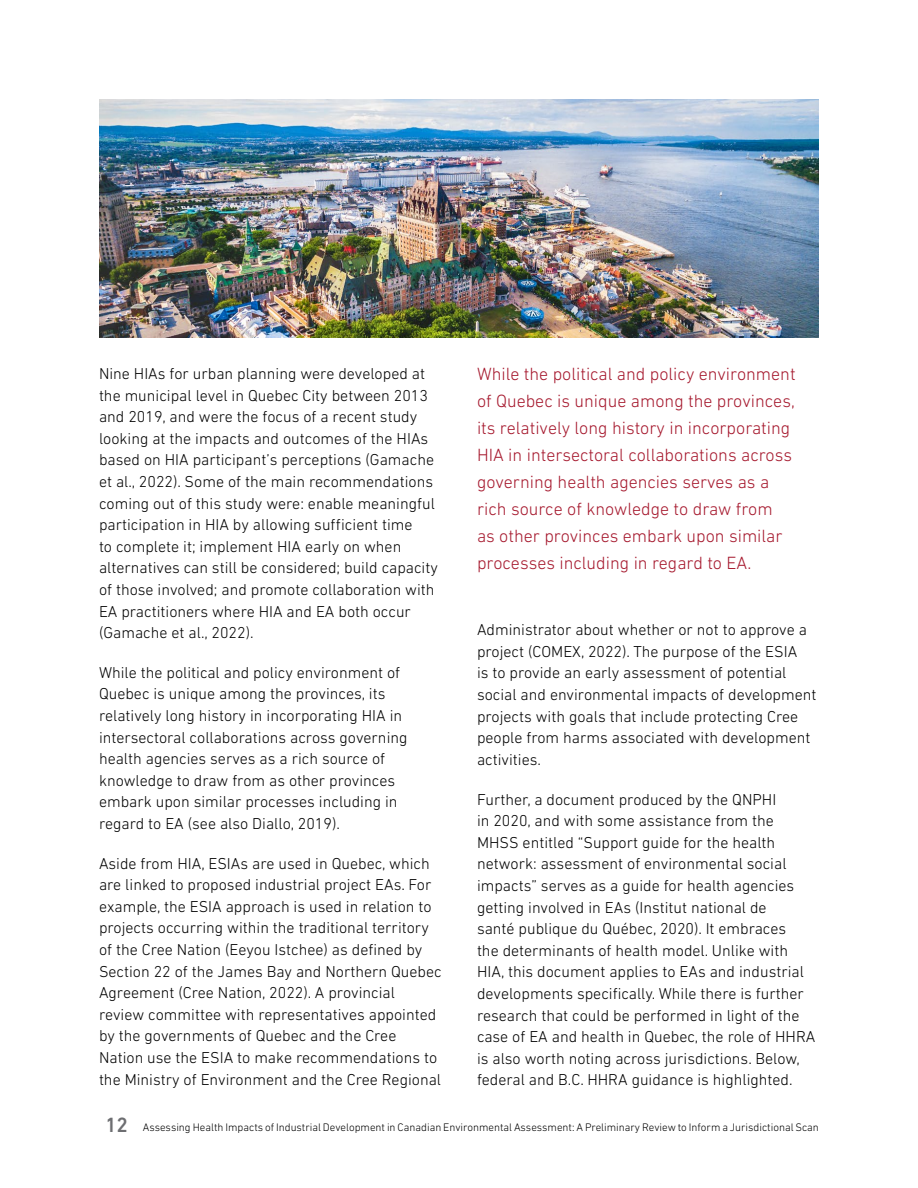
<style>
.page{position:relative;width:918px;height:1188px;background:#fff}
.page>*{position:absolute;margin:0;border:0;box-sizing:border-box;transform-origin:0 0}
.t1{font:300 18px/26.8px "DIN Next LT Pro";color:#a6192e}
.t2{font:300 16.05px/21.6px "DIN Next LT Pro";color:#000}
.t3{font:300 11.1px "DIN Next LT Pro";color:#000}
.s1{font-weight:500;font-size:21px;color:#6d6e71}
</style>
<div class="page">
<img style="left:99px;top:99px;width:720px;height:239px">
<p class="t2" style="left:99px;top:363px;width:340px">Nine HIAs for urban planning were developed at the municipal level in Quebec City between 2013 and 2019, and were the focus of a recent study looking at the impacts and outcomes of the HIAs based on HIA participant’s perceptions (Gamache et al., 2022). Some of the main recommendations coming out of this study were: enable meaningful participation in HIA by allowing sufficient time<br>to complete it; implement HIA early on when alternatives can still be considered; build capacity of those involved; and promote collaboration with EA practitioners where HIA and EA both occur (Gamache et al., 2022).</p>
<p class="t2" style="left:99px;top:661px;width:310px">While the political and policy environment of Quebec is unique among the provinces, its relatively long history in incorporating HIA in intersectoral collaborations across governing health agencies serves as a rich source of knowledge to draw from as other provinces embark upon similar processes including in regard to EA (see also Diallo, 2019).</p>
<p class="t2" style="left:99px;top:852px;width:344px">Aside from HIA, ESIAs are used in Quebec, which are linked to proposed industrial project EAs. For example, the ESIA approach is used in relation to projects occurring within the traditional territory of the Cree Nation (Eeyou Istchee) as defined by Section 22 of the James Bay and Northern Quebec Agreement (Cree Nation, 2022). A provincial review committee with representatives appointed by the governments of Quebec and the Cree Nation use the ESIA to make recommendations to the Ministry of Environment and the Cree Regional</p>
<p class="t1" style="left:477px;top:361px;width:320px">While the political and policy environment of Quebec is unique among the provinces, its relatively long history in incorporating HIA in intersectoral collaborations across governing health agencies serves as a rich source of knowledge to draw from<br>as other provinces embark upon similar processes including in regard to EA.</p>
<p class="t2" style="left:477px;top:619px;width:341px">Administrator about whether or not to approve a project (COMEX, 2022). The purpose of the ESIA<br>is to provide an early assessment of potential social and environmental impacts of development projects with goals that include protecting Cree people from harms associated with development activities.</p>
<p class="t2" style="left:477px;top:788px;width:340px">Further, a document produced by the QNPHI<br>in 2020, and with some assistance from the MHSS entitled “Support guide for the health network: assessment of environmental social impacts” serves as a guide for health agencies getting involved in EAs (Institut national de<br>santé publique du Québec, 2020). It embraces<br>the determinants of health model. Unlike with HIA, this document applies to EAs and industrial developments specifically. While there is further research that could be performed in light of the case of EA and health in Quebec, the role of HHRA is also worth noting across jurisdictions. Below, federal and B.C. HHRA guidance is highlighted.</p>
<p class="t3" style="left:105px;top:1121px;width:715px"><span class="s1">12</span> Assessing Health Impacts of Industrial Development in Canadian Environmental Assessment: A Preliminary Review to Inform a Jurisdictional Scan</p>
</div>
